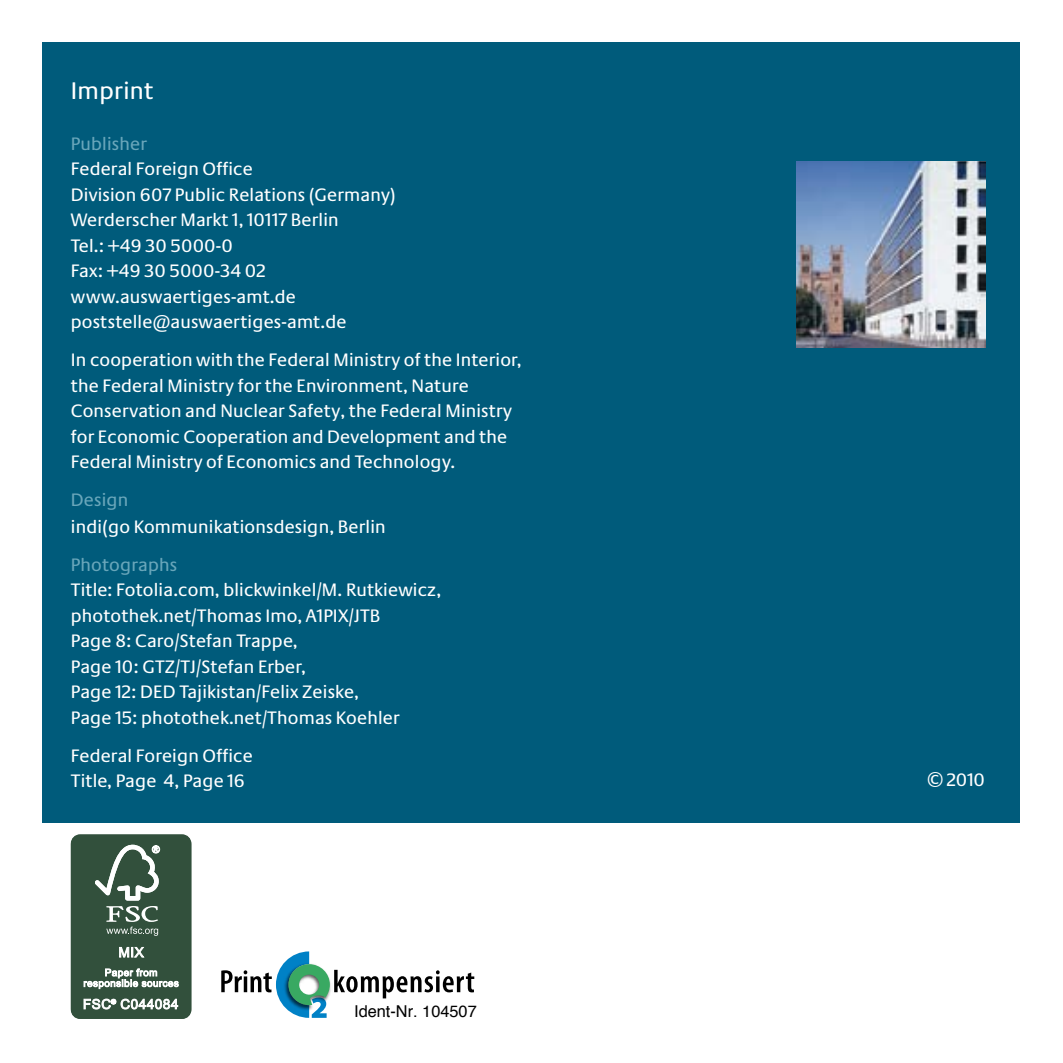
<style>
.page{position:relative;width:1063px;height:1063px;background:#fff}
.page>*{position:absolute;margin:0;border:0;box-sizing:border-box;transform-origin:0 0}
.t1{font:25px "Neue Praxis";color:#fff}
.t2{font:18.75px/25.5px "Neue Praxis";letter-spacing:.01em;color:#fff}
.t3{font:18.75px "Neue Praxis";letter-spacing:.01em;color:#69a6ba}
.t4{font:16.25px "Helvetica";color:#000}
</style>
<div class="page">
<div style="left:43px;top:43px;width:977px;height:780px;background:#005b7b"></div>
<img style="left:796px;top:161px;width:189px;height:187px">
<svg style="left:221px;top:951px;width:253px;height:67px"></svg>
<div style="left:71px;top:834px;width:120px;height:185px;background:#32503c;border-radius:9px"></div>
<div style="left:71px;top:835px;width:120px;height:184px;border:1px solid #32503c;border-radius:9px"></div>
<svg style="left:95px;top:845px;width:65px;height:91px"></svg>
<svg style="left:119px;top:947px;width:25px;height:11px"></svg>
<svg style="left:84px;top:968px;width:95px;height:21px"></svg>
<svg style="left:83px;top:999px;width:95px;height:11px"></svg>
<h1 class="t1" style="left:71px;top:75px;width:84px">Imprint</h1>
<p class="t3" style="left:71px;top:132px;width:78px">Publisher</p>
<p class="t2" style="left:71px;top:156px;width:326px">Federal Foreign Office<br>Division 607 Public Relations (Germany)<br>Werderscher Markt 1, 10117 Berlin<br>Tel.: +49 30 5000-0<br>Fax: +49 30 5000-34 02 www.auswaertiges-amt.de poststelle@auswaertiges-amt.de</p>
<p class="t2" style="left:71px;top:347px;width:452px">I n cooperation with the Federal Ministry of the I nterior, the Federal Ministry for the Environment, Nature Conservation and N uclear Safety, the Federal Ministry for Economic Cooperation and Development and the Federal Ministry of Economics and Technology.</p>
<p class="t3" style="left:71px;top:489px;width:59px">Design</p>
<p class="t2" style="left:71px;top:513px;width:316px">indi(go Kommunikationsdesign, Berlin</p>
<p class="t3" style="left:71px;top:553px;width:108px">Photographs</p>
<p class="t2" style="left:71px;top:577px;width:372px">Title: Fotolia.com, blickwinkel/M. Rutkiewicz, photothek.net/Thomas I mo, A1PIX/JTB<br>Page 8: Caro/Stefan Trappe,<br>Page 10: GTZ/TJ/Stefan Erber,<br>Page 12: DED Tajikistan/Felix Zeiske,<br>Page 15: photothek.net/Thomas Koehler</p>
<p class="t2" style="left:71px;top:742px;width:184px">Federal Foreign Office<br>Title, Page 4, Page 16</p>
<p class="t4" style="left:354px;top:998px;width:124px">Ident-Nr. 104507</p>
<p class="t2" style="left:927px;top:767px;width:59px">© 2010</p>
</div>
